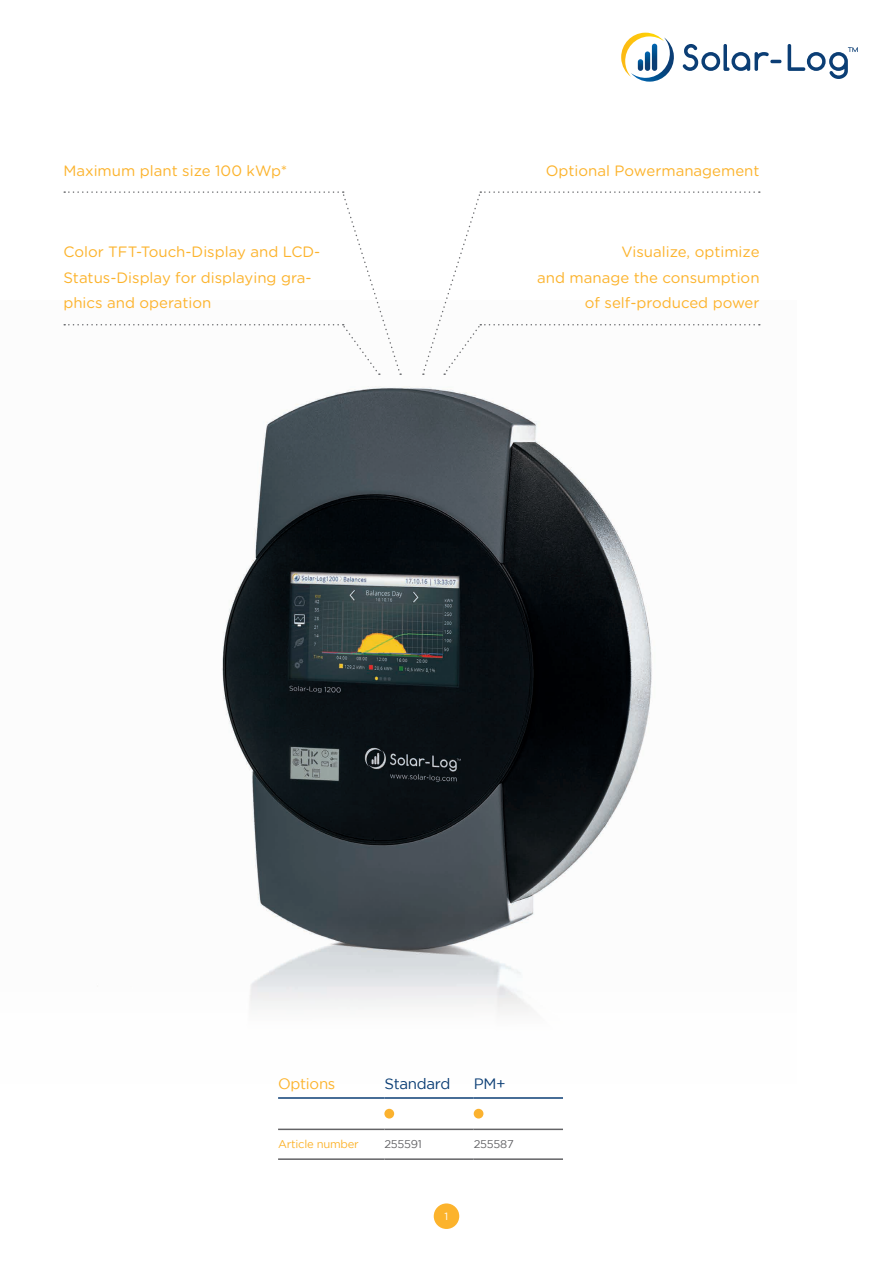
<style>
.page{position:relative;width:893px;height:1263px;background:#fff}
.page>*{position:absolute;margin:0;border:0;box-sizing:border-box;transform-origin:0 0}
.t1{font:15px/25.5px "Gotham Rounded";color:#fcb32c}
.t2{font:15px "Gotham";letter-spacing:-.02em;color:#0b3e75}
.t3{font:15px "Gotham";letter-spacing:-.02em;color:#fcb32c}
.t4{font:11.25px "Gotham";letter-spacing:-.02em;color:#fcb32c}
.t5{font:11.25px "Gotham";letter-spacing:-.02em;color:#636366}
.t6{font:10.5px "Gotham";color:#fff}
</style>
<div class="page">
<img style="left:63px;top:324px;width:698px;height:689px">
<div style="left:434px;top:1203px;width:25px;height:26px;background:#fcb32c;border-radius:50%"></div>
<svg style="left:64px;top:191px;width:337px;height:184px"></svg>
<svg style="left:422px;top:191px;width:338px;height:184px"></svg>
<svg style="left:683px;top:44px;width:98px;height:27px"></svg>
<svg style="left:788px;top:44px;width:70px;height:35px"></svg>
<svg style="left:621px;top:33px;width:53px;height:49px"></svg>
<hr style="left:278px;top:1097px;width:106px;height:2px;background:#0b3e75">
<hr style="left:278px;top:1128px;width:106px;height:2px;background:#636366">
<hr style="left:384px;top:1128px;width:90px;height:2px;background:#636366">
<hr style="left:474px;top:1128px;width:89px;height:2px;background:#636366">
<hr style="left:278px;top:1158px;width:106px;height:2px;background:#636366">
<hr style="left:384px;top:1158px;width:90px;height:2px;background:#636366">
<hr style="left:474px;top:1158px;width:89px;height:2px;background:#636366">
<hr style="left:384px;top:1097px;width:90px;height:2px;background:#0b3e75">
<hr style="left:474px;top:1097px;width:89px;height:2px;background:#0b3e75">
<div style="left:384px;top:1109px;width:10px;height:9px;background:#fbb22f;border-radius:50%"></div>
<div style="left:474px;top:1109px;width:9px;height:9px;background:#fbb22f;border-radius:50%"></div>
<p class="t1" style="left:63px;top:157px;width:225px">Maximum plant size 100 kWp*</p>
<p class="t1" style="left:63px;top:239px;width:258px">Color TFT-Touch-Display and LCD-<br>Status-Display for displaying gra&shy;phics and operation</p>
<p class="t1" style="left:546px;top:157px;width:215px">Optional Powermanagement</p>
<p class="t1" style="left:537px;top:239px;width:224px;text-align:right">Visualize, optimize<br>and manage the consumption of self-produced power</p>
<p class="t3" style="left:278px;top:1075px;width:59px">Options</p>
<p class="t2" style="left:384px;top:1075px;width:68px">Standard</p>
<p class="t2" style="left:474px;top:1075px;width:34px">PM+</p>
<p class="t4" style="left:278px;top:1138px;width:82px">Article number</p>
<p class="t5" style="left:384px;top:1138px;width:39px">255591</p>
<p class="t5" style="left:474px;top:1138px;width:42px">255587</p>
<p class="t6" style="left:445px;top:1210px;width:5px">1</p>
</div>
